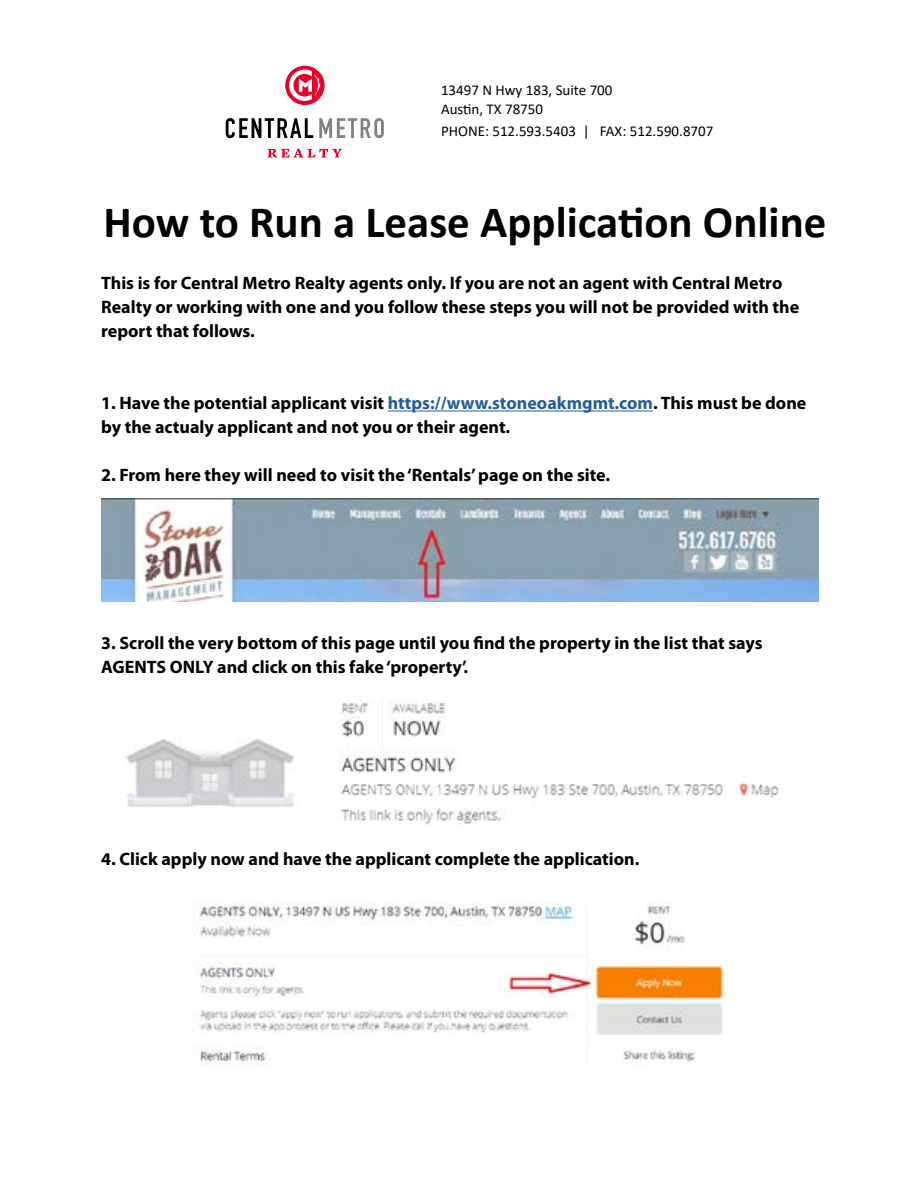
<style>
.page{position:relative;width:918px;height:1188px;background:#fff}
.page>*{position:absolute;margin:0;border:0;box-sizing:border-box;transform-origin:0 0}
.t1{font:700 45px "Calibri";color:#000}
.t2{font:700 18px/24px "Myriad Pro";color:#000}
.t3{font:15px/19.5px "Calibri";color:#000}
.s1{color:#215e9e}
</style>
<div class="page">
<svg style="left:285px;top:66px;width:40px;height:39px"></svg>
<svg style="left:289px;top:70px;width:31px;height:31px"></svg>
<svg style="left:226px;top:118px;width:87px;height:20px"></svg>
<svg style="left:319px;top:118px;width:65px;height:20px"></svg>
<svg style="left:267px;top:149px;width:75px;height:9px"></svg>
<hr style="left:388px;top:411px;width:265px;height:1px;background:#215e9e">
<img style="left:101px;top:499px;width:717px;height:102px">
<img style="left:126px;top:700px;width:656px;height:125px">
<img style="left:195px;top:902px;width:529px;height:164px">
<p class="t3" style="left:441px;top:80px;width:173px">13497 N Hwy 183, Suite 700<br>Austin, TX 78750</p>
<p class="t3" style="left:441px;top:121px;width:274px">PHONE: 512.593.5403 | FAX: 512.590.8707</p>
<h1 class="t1" style="left:103px;top:191px;width:725px">How to Run a Lease Application Online</h1>
<p class="t2" style="left:101px;top:271px;width:700px">This is for Central Metro Realty agents only. If you are not an agent with Central Metro<br>Realty or working with one and you follow these steps you will not be provided with the report that follows.</p>
<p class="t2" style="left:101px;top:391px;width:707px">1. Have the potential applicant visit <span class="s1">https://www.stoneoakmgmt.com</span>. This must be done by the actualy applicant and not you or their agent.</p>
<p class="t2" style="left:101px;top:463px;width:511px">2. From here they will need to visit the ‘Rentals’ page on the site.</p>
<p class="t2" style="left:101px;top:631px;width:663px">3. Scroll the very bottom of this page until you find the property in the list that says<br>AGENTS ONLY and click on this fake ‘property’.</p>
<p class="t2" style="left:101px;top:847px;width:540px">4. Click apply now and have the applicant complete the application.</p>
</div>
